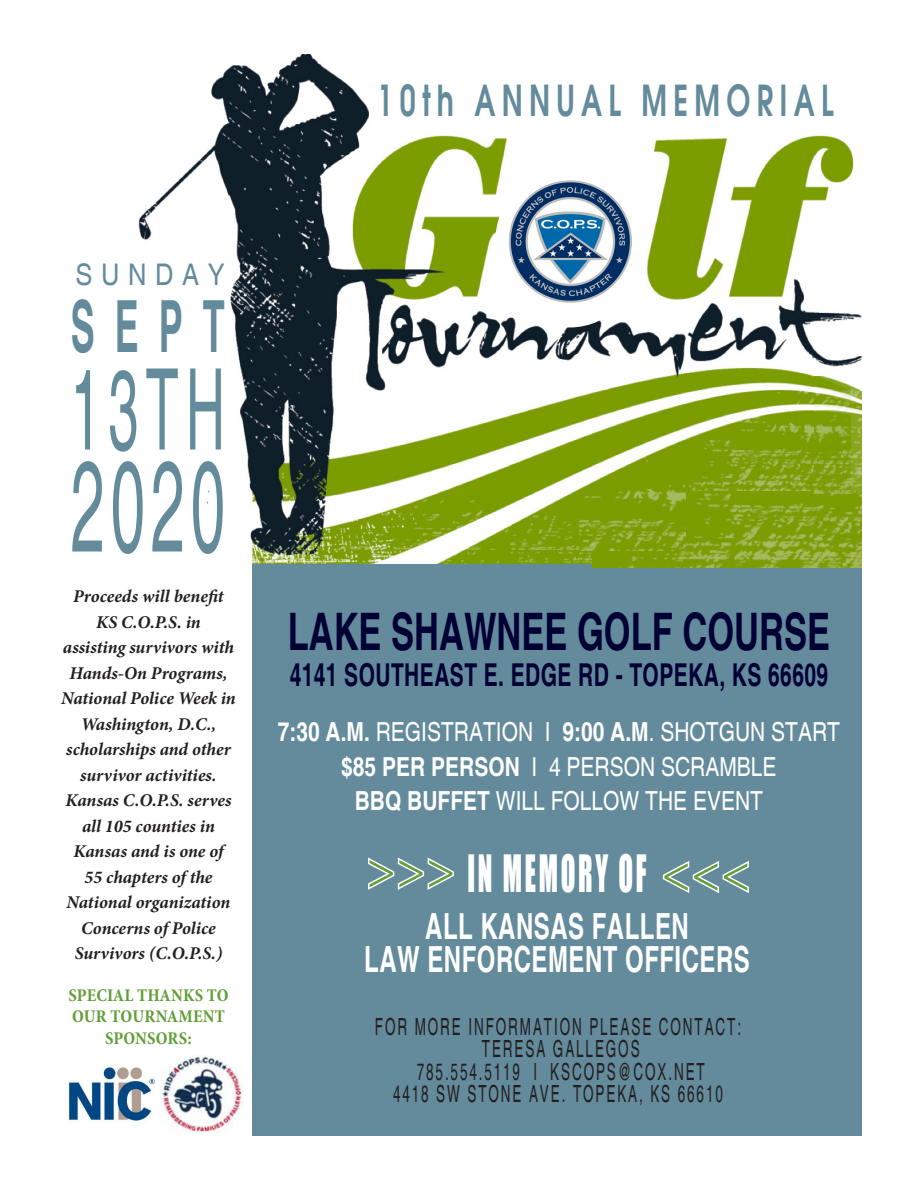
<style>
.page{position:relative;width:918px;height:1188px;background:#fff}
.page>*{position:absolute;margin:0;border:0;box-sizing:border-box;transform-origin:0 0}
.t1{font:128.55px "Helvetica";color:#638b9c;scale:.48 1}
.t2{font:112.8px "Helvetica";color:#638b9c;scale:.48 1}
.t3{font:700 72px "Helvetica";color:#638b9c;scale:.5 1}
.t4{font:54px "Minion Pro";color:#619e38}
.t5{font:700 51.75px "Helvetica";color:#000035;scale:.67 1}
.t6{font:47.25px "Impact";letter-spacing:.1em;color:#fff;scale:.57 1}
.t7{font:600 42.75px "Avant Garde";letter-spacing:.22em;color:#638b9c;scale:.67 1}
.t8{font:700 36px "Helvetica";letter-spacing:.02em;color:#fff;scale:.67 1}
.t9{font:700 31.5px "Helvetica";letter-spacing:.02em;color:#000035;scale:.67 1}
.t10{font:29.85px "Helvetica";letter-spacing:.34em;color:#638b9c;scale:.85 1}
.t11{font:26.25px "Helvetica";color:#fff;scale:.8 1}
.t12{font:23.7px "Helvetica";letter-spacing:.14em;color:#231f20;scale:.57 1}
.t13{font:italic 700 18px/25.5px "Minion Pro";letter-spacing:-.005em;color:#231f20;text-align:center}
.t14{font:700 condensed 18px/21.6px "Minion Pro";letter-spacing:.01em;color:#619e38;text-align:center}
.s1{font-weight:700}
</style>
<div class="page">
<img style="left:138px;top:54px;width:724px;height:511px">
<div style="left:252px;top:565px;width:612px;height:571px;background:#638b9c"></div>
<div style="left:495px;top:162px;width:149px;height:165px;background:#fff;border-radius:50%"></div>
<img style="left:502px;top:171px;width:137px;height:141px">
<svg style="left:368px;top:857px;width:86px;height:33px"></svg>
<svg style="left:662px;top:861px;width:87px;height:32px"></svg>
<svg style="left:138px;top:297px;width:2px;height:58px"></svg>
<svg style="left:159px;top:297px;width:26px;height:58px"></svg>
<svg style="left:201px;top:297px;width:27px;height:58px"></svg>
<img style="left:592px;top:491px;width:270px;height:76px">
<img style="left:580px;top:490px;width:106px;height:61px">
<img style="left:814px;top:376px;width:48px;height:28px">
<img style="left:814px;top:404px;width:48px;height:89px">
<div style="left:862px;top:364px;width:56px;height:794px;background:#fff"></div>
<img style="left:162px;top:1056px;width:82px;height:77px">
<img style="left:67px;top:1066px;width:88px;height:56px">
<p class="t7" style="left:378px;top:72px;width:682px">10th ANNUAL MEMORIAL</p>
<p class="t10" style="left:76px;top:257px;width:177px">SUNDAY</p>
<p class="t3" style="left:71px;top:283px;width:310px">SEPT</p>
<p class="t2" style="left:71px;top:345px;width:323px">13TH</p>
<p class="t1" style="left:71px;top:432px;width:323px">2020</p>
<p class="t13" style="left:73px;top:583px;width:152px">Proceeds will benefit<br>KS C.O.P.S. in</p>
<p class="t13" style="left:63px;top:634px;width:173px">assisting survivors with</p>
<p class="t13" style="left:69px;top:660px;width:160px">Hands-On Programs,</p>
<p class="t13" style="left:61px;top:685px;width:176px">National Police Week in</p>
<p class="t13" style="left:66px;top:711px;width:167px">Washington, D.C., scholarships and other survivor activities.<br>Kansas C.O.P.S. serves all 105 counties in</p>
<p class="t13" style="left:74px;top:838px;width:151px">Kansas and is one of</p>
<p class="t13" style="left:85px;top:864px;width:129px">55 chapters of the</p>
<p class="t13" style="left:67px;top:889px;width:165px">National organization<br>Concerns of Police</p>
<p class="t13" style="left:75px;top:940px;width:149px">Survivors (C.O.P.S.)</p>
<p class="t14" style="left:68px;top:984px;width:162px">SPECIAL THANKS TO<br>OUR TOURNAMENT<br>SPONSORS:</p>
<p class="t5" style="left:288px;top:600px;width:811px">LAKE SHAWNEE GOLF COURSE</p>
<p class="t9" style="left:290px;top:655px;width:805px">4141 SOUTHEAST E. EDGE RD - TOPEKA, KS 66609</p>
<p class="t11" style="left:278px;top:717px;width:705px"><span class="s1">7:30 A.M.</span> REGISTRATION I <span class="s1">9:00 A.M</span>. SHOTGUN START</p>
<p class="t11" style="left:341px;top:751px;width:546px"><span class="s1">$85 PER PERSON</span> I 4 PERSON SCRAMBLE</p>
<p class="t11" style="left:355px;top:786px;width:512px"><span class="s1">BBQ BUFFET</span> WILL FOLLOW THE EVENT</p>
<p class="t6" style="left:468px;top:836px;width:316px">IN MEMORY OF</p>
<p class="t4" style="left:366px;top:834px;width:91px">&gt;&gt;&gt;</p>
<p class="t4" style="left:751px;top:917px;width:91px;rotate:-180deg">&gt;&gt;&gt;</p>
<p class="t8" style="left:425px;top:904px;width:395px">ALL KANSAS FALLEN</p>
<p class="t8" style="left:364px;top:937px;width:577px">LAW ENFORCEMENT OFFICERS</p>
<p class="t12" style="left:375px;top:1013px;width:644px">FOR MORE INFORMATION PLEASE CONTACT:</p>
<p class="t12" style="left:482px;top:1035px;width:278px">TERESA GALLEGOS</p>
<p class="t12" style="left:417px;top:1058px;width:507px">785.554.5119 I KSCOPS@COX.NET</p>
<p class="t12" style="left:393px;top:1080px;width:580px">4418 SW STONE AVE. TOPEKA, KS 66610</p>
</div>
